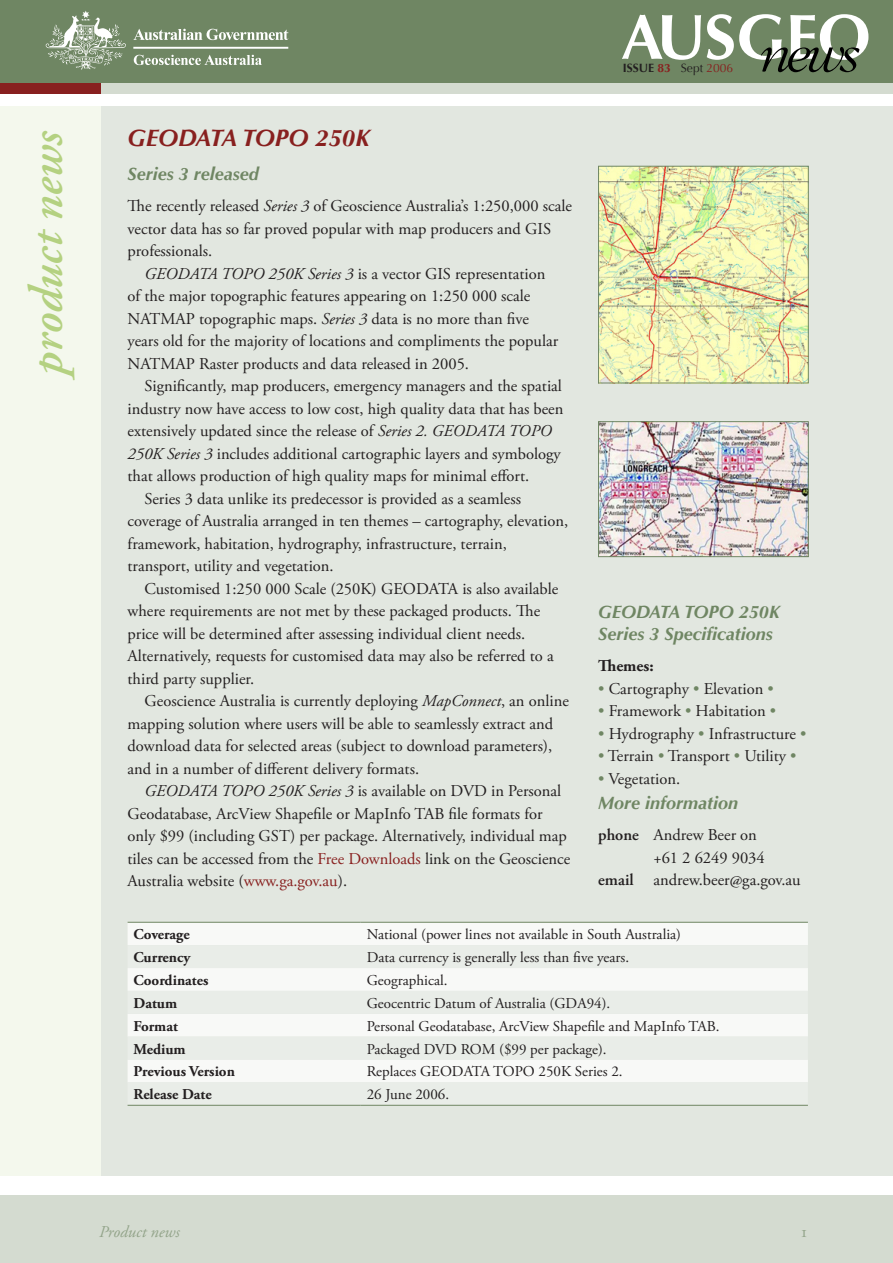
<style>
.page{position:relative;width:893px;height:1263px;background:#fff}
.page>*{position:absolute;margin:0;border:0;box-sizing:border-box;transform-origin:0 0}
.t1{font:italic 600 48px "Adobe Garamond Pro";color:#b4d181}
.H1_Product_News_Head{font:italic 700 24px "Optima";color:#88201f}
.t2{font:italic 700 18px/21.6px "Optima";color:#6f8663}
.body{font:16.5px/22.5px "Adobe Garamond Pro";color:#231f20}
.body_first_para{font:16.5px/22.5px "Adobe Garamond Pro";color:#231f20}
.information{font:16.5px/22.5px "Adobe Garamond Pro";color:#231f20}
.page_number{font:italic 16.5px "Adobe Garamond Pro";color:#93a48a}
.body_first_para-2{font:700 16.5px "Adobe Garamond Pro";color:#231f20}
.table_body{font:15px "Adobe Garamond Pro";color:#231f20}
.table_head{font:700 15px "Adobe Garamond Pro";color:#231f20}
.t3{font:700 12px "Optima";color:#231f20}
.s1{font-style:italic}
.s2{color:#88201f}
.s3{font-weight:400}
.s4{font-weight:400;color:#88201f}
.s5{color:#6f8663}
.s6{font-weight:600}
</style>
<div class="page">
<div style="left:0;top:13px;width:893px;height:81px;background:#d4dbd0"></div>
<div style="left:0;top:12px;width:101px;height:81px;background:#88201f"></div>
<div style="left:0;top:0;width:893px;height:82px;background:#6f8663"></div>
<svg style="left:133px;top:29px;width:155px;height:11px"></svg>
<svg style="left:46px;top:11px;width:80px;height:59px"></svg>
<hr style="left:133px;top:47px;width:155px;height:2px;background:#fff">
<svg style="left:134px;top:55px;width:128px;height:10px"></svg>
<div style="left:0;top:1195px;width:893px;height:68px;background:#d4dbd0"></div>
<div style="left:101px;top:106px;width:792px;height:1070px;background:#e2e7e0"></div>
<div style="left:0;top:106px;width:101px;height:1070px;background:#f4f8ed"></div>
<svg style="left:622px;top:15px;width:79px;height:45px"></svg>
<svg style="left:707px;top:14px;width:161px;height:58px"></svg>
<div style="left:128px;top:923px;width:680px;height:22px;background:#f8f9f7"></div>
<svg style="left:128px;top:968px;width:680px;height:137px;fill:#eaede9"></svg>
<hr style="left:128px;top:922px;width:233px;height:1px;background:#6f8663">
<hr style="left:361px;top:922px;width:447px;height:1px;background:#6f8663">
<hr style="left:128px;top:1105px;width:233px;height:1px;background:#6f8663">
<hr style="left:361px;top:1105px;width:447px;height:1px;background:#6f8663">
<img style="left:600px;top:168px;width:207px;height:213px">
<div style="left:598px;top:166px;width:211px;height:217px;border:1px solid #6f8663"></div>
<img style="left:600px;top:423px;width:207px;height:132px">
<div style="left:598px;top:421px;width:211px;height:136px;border:1px solid #6f8663"></div>
<p class="t1" style="left:19px;top:375px;width:246px;rotate:-90deg">product news</p>
<p class="H1_Product_News_Head" style="left:128px;top:123px;width:244px">GEODATA TOPO 250K</p>
<h4 class="t2" style="left:128px;top:163px;width:133px">Series 3 released</h4>
<p class="body_first_para" style="left:128px;top:195px;width:446px">The recently released <span class="s1">Series 3</span> of Geoscience Australia’s 1:250,000 scale vector data has so far proved popular with map producers and GIS professionals.</p>
<p class="body" style="left:128px;top:263px;width:432px;text-indent:17px"><span class="s1">GEODATA TOPO 250K Series 3</span> is a vector GIS representation of the major topographic features appearing on 1:250 000 scale NATMAP topographic maps. <span class="s1">Series 3</span> data is no more than five years old for the majority of locations and compliments the popular NATMAP Raster products and data released in 2005.</p>
<p class="body" style="left:128px;top:375px;width:437px;text-indent:17px">Significantly, map producers, emergency managers and the spatial industry now have access to low cost, high quality data that has been extensively updated since the release of <span class="s1">Series 2. GEODATA TOPO 250K Series 3</span> includes additional cartographic layers and symbology that allows production of high quality maps for minimal effort.</p>
<p class="body" style="left:128px;top:488px;width:442px;text-indent:17px">Series 3 data unlike its predecessor is provided as a seamless coverage of Australia arranged in ten themes – cartography, elevation, framework, habitation, hydrography, infrastructure, terrain, transport, utility and vegetation.</p>
<p class="body" style="left:128px;top:578px;width:432px;text-indent:17px">Customised 1:250 000 Scale (250K) GEODATA is also available where requirements are not met by these packaged products. The price will be determined after assessing individual client needs.<br>Alternatively, requests for customised data may also be referred to a third party supplier.</p>
<p class="body" style="left:128px;top:690px;width:443px;text-indent:17px">Geoscience Australia is currently deploying <span class="s1">MapConnect</span>, an online mapping solution where users will be able to seamlessly extract and download data for selected areas (subject to download parameters), and in a number of different delivery formats.</p>
<p class="body" style="left:128px;top:780px;width:444px;text-indent:17px"><span class="s1">GEODATA TOPO 250K Series 3</span> is available on DVD in Personal Geodatabase, ArcView Shapefile or MapInfo TAB file formats for only $99 (including GST) per package. Alternatively, individual map tiles can be accessed from the <span class="s2">Free Downloads</span> link on the Geoscience Australia website (<span class="s2">www.ga.gov.au</span>).</p>
<p class="t3" style="left:623px;top:61px;width:112px">ISSUE <span class="s2">83</span> <span class="s3">Sept</span> <span class="s4">2006</span></p>
<h4 class="t2" style="left:598px;top:602px;width:183px">GEODATA TOPO 250K<br>Series 3 Specifications</h4>
<p class="body_first_para-2" style="left:598px;top:656px;width:57px">Themes:</p>
<p class="body_first_para" style="left:598px;top:678px;width:177px"><span class="s5">•</span> Cartography <span class="s5">•</span> Elevation <span class="s5">•</span></p>
<p class="body_first_para" style="left:598px;top:700px;width:180px"><span class="s5">•</span> Framework <span class="s5">•</span> Habitation <span class="s5">•</span></p>
<p class="body_first_para" style="left:598px;top:723px;width:210px"><span class="s5">•</span> Hydrography <span class="s5">•</span> Infrastructure <span class="s5">•</span></p>
<p class="body_first_para" style="left:598px;top:745px;width:200px"><span class="s5">•</span> Terrain <span class="s5">•</span> Transport <span class="s5">•</span> Utility <span class="s5">•</span></p>
<p class="body_first_para" style="left:598px;top:768px;width:84px"><span class="s5">•</span> Vegetation.</p>
<h4 class="t2" style="left:598px;top:793px;width:142px">More information</h4>
<p class="information" style="left:653px;top:824px;width:113px;text-indent:-55px"><span class="s6">phone</span> Andrew Beer on +61 2 6249 9034</p>
<p class="information" style="left:598px;top:869px;width:204px"><span class="s6">email</span> andrew.beer@ga.gov.au</p>
<p class="table_head" style="left:134px;top:926px;width:58px">Coverage</p>
<p class="table_body" style="left:367px;top:925px;width:316px">National (power lines not available in South Australia)</p>
<p class="table_head" style="left:134px;top:948px;width:58px">Currency</p>
<p class="table_body" style="left:367px;top:948px;width:264px">Data currency is generally less than five years.</p>
<p class="table_head" style="left:134px;top:971px;width:76px">Coordinates</p>
<p class="table_body" style="left:367px;top:971px;width:82px">Geographical.</p>
<p class="table_head" style="left:134px;top:994px;width:45px">Datum</p>
<p class="table_body" style="left:367px;top:994px;width:245px">Geocentric Datum of Australia (GDA94).</p>
<p class="table_head" style="left:134px;top:1017px;width:46px">Format</p>
<p class="table_body" style="left:367px;top:1017px;width:354px">Personal Geodatabase, ArcView Shapefile and MapInfo TAB.</p>
<p class="table_head" style="left:134px;top:1040px;width:54px">Medium</p>
<p class="table_body" style="left:367px;top:1040px;width:241px">Packaged DVD ROM ($99 per package).</p>
<p class="table_head" style="left:134px;top:1063px;width:103px">Previous Version</p>
<p class="table_body" style="left:367px;top:1063px;width:257px">Replaces GEODATA TOPO 250K Series 2.</p>
<p class="table_head" style="left:134px;top:1086px;width:80px">Release Date</p>
<p class="table_body" style="left:367px;top:1085px;width:84px">26 June 2006.</p>
<p class="page_number" style="left:99px;top:1221px;width:82px">Product news</p>
</div>
